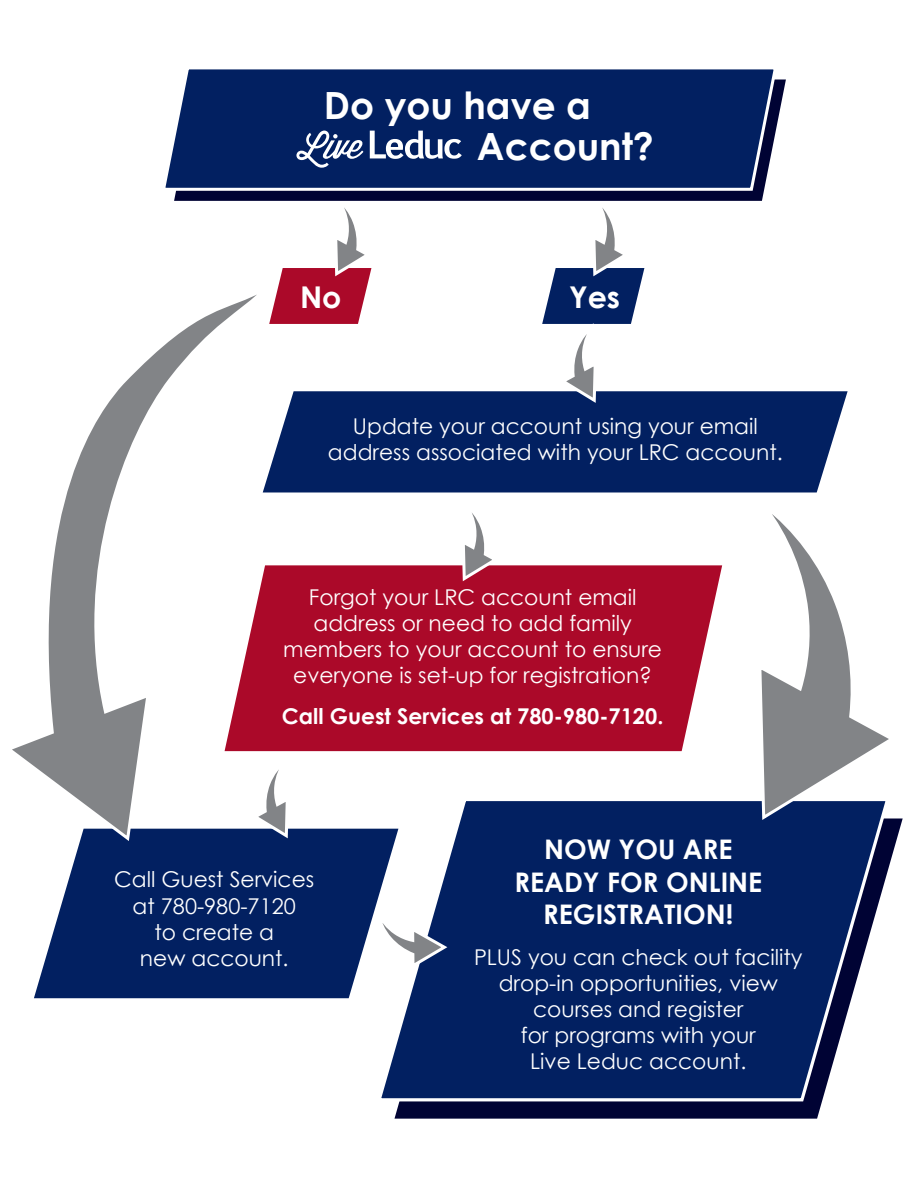
<style>
.page{position:relative;width:918px;height:1188px;background:#fff}
.page>*{position:absolute;margin:0;border:0;box-sizing:border-box;transform-origin:0 0}
.t1{font:700 37.5px/40.5px "Century Gothic";color:#fff}
.t2{font:700 30px "Century Gothic";color:#fff}
.t3{font:700 27px/32.4px "Century Gothic";color:#fff;text-align:center}
.t4{font:21.75px/26.1px "Century Gothic";color:#fff;text-align:center}
.t5{font:700 21.75px "Century Gothic";color:#fff}
</style>
<div class="page">
<svg style="left:395px;top:819px;width:508px;height:300px;fill:#000334"></svg>
<svg style="left:34px;top:829px;width:341px;height:169px;background:#17326e"></svg>
<div style="left:286px;top:565px;width:436px;height:186px;background:#ab0929"></div>
<svg style="left:375px;top:801px;width:517px;height:302px;background:#243d74"></svg>
<div style="left:286px;top:391px;width:562px;height:101px;background:#022061"></div>
<svg style="left:281px;top:208px;width:91px;height:116px"></svg>
<svg style="left:747px;top:488px;width:151px;height:333px"></svg>
<svg style="left:12px;top:273px;width:274px;height:570px"></svg>
<svg style="left:448px;top:486px;width:53px;height:97px"></svg>
<svg style="left:542px;top:208px;width:102px;height:196px"></svg>
<svg style="left:249px;top:743px;width:54px;height:97px"></svg>
<svg style="left:371px;top:889px;width:77px;height:82px"></svg>
<svg style="left:174px;top:80px;width:612px;height:121px;background:#262952"></svg>
<svg style="left:165px;top:69px;width:614px;height:123px;background:#122d69"></svg>
<svg style="left:296px;top:131px;width:68px;height:37px"></svg>
<svg style="left:370px;top:131px;width:92px;height:28px"></svg>
<h1 class="t1" style="left:477px;top:84px;width:178px;text-indent:-153px">Do you have a<br>Account?</h1>
<h2 class="t2" style="left:300px;top:275px;width:43px">No</h2>
<h2 class="t2" style="left:569px;top:275px;width:52px">Yes</h2>
<p class="t4" style="left:328px;top:412px;width:456px">Update your account using your email address associated with your LRC account.</p>
<p class="t4" style="left:283px;top:583px;width:380px">Forgot your LRC account email address or need to add family members to your account to ensure everyone is set-up for registration?</p>
<p class="t5" style="left:282px;top:700px;width:383px">Call Guest Services at 780-980-7120.</p>
<p class="t4" style="left:114px;top:866px;width:201px">Call Guest Services at 780-980-7120<br>to create a<br>new account.</p>
<p class="t3" style="left:514px;top:832px;width:249px">NOW YOU ARE<br>READY FOR ONLINE<br>REGISTRATION!</p>
<p class="t4" style="left:474px;top:944px;width:330px">PLUS you can check out facility drop-in opportunities, view courses and register<br>for programs with your<br>Live Leduc account.</p>
</div>
